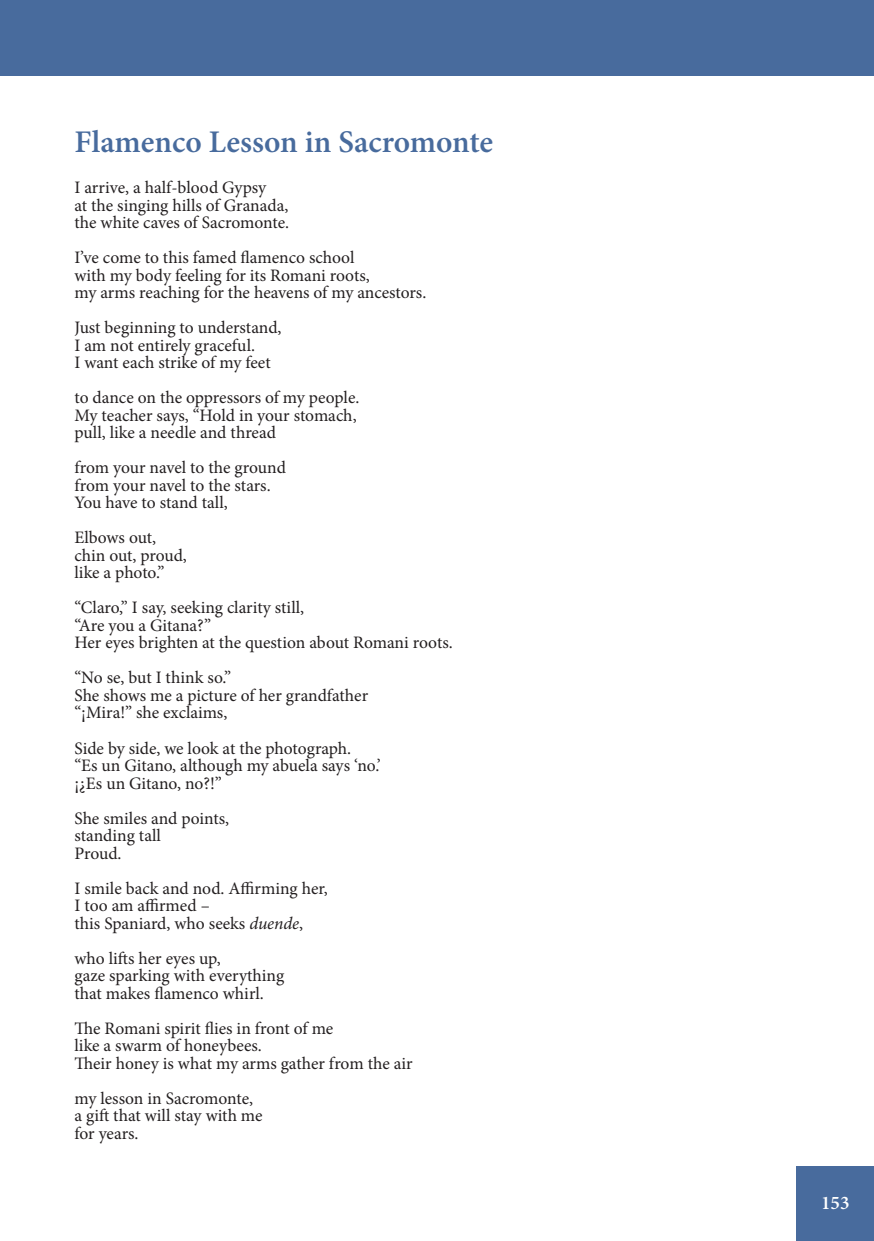
<style>
.page{position:relative;width:874px;height:1241px;background:#fff}
.page>*{position:absolute;margin:0;border:0;box-sizing:border-box;transform-origin:0 0}
.Subtitle{font:600 31.5px "Minion Pro";color:#486b9d}
.Heading_3_White{font:600 19.25px "Minion Pro";color:#fff}
.body_text{font:17.5px/17.5px "Minion Pro";letter-spacing:-.005em;color:#231f20}
.s1{font-style:italic}
</style>
<div class="page">
<div style="left:796px;top:1166px;width:77px;height:74px;background:#486b9d"></div>
<div style="left:0;top:0;width:873px;height:75px;background:#486b9d"></div>
<p class="Subtitle" style="left:74px;top:120px;width:420px">Flamenco Lesson in Sacromonte</p>
<p class="body_text" style="left:74px;top:179px;width:193px">I arrive, a half-blood Gypsy</p>
<p class="body_text" style="left:74px;top:196px;width:215px">at the singing hills of Granada,</p>
<p class="body_text" style="left:74px;top:214px;width:216px">the white caves of Sacromonte.</p>
<p class="body_text" style="left:74px;top:249px;width:281px">I’ve come to this famed flamenco school</p>
<p class="body_text" style="left:74px;top:266px;width:297px">with my body feeling for its Romani roots,</p>
<p class="body_text" style="left:74px;top:284px;width:353px">my arms reaching for the heavens of my ancestors.</p>
<p class="body_text" style="left:74px;top:319px;width:208px">Just beginning to understand,</p>
<p class="body_text" style="left:74px;top:336px;width:182px">I am not entirely graceful.</p>
<p class="body_text" style="left:74px;top:354px;width:198px">I want each strike of my feet</p>
<p class="body_text" style="left:74px;top:389px;width:286px">to dance on the oppressors of my people.</p>
<p class="body_text" style="left:74px;top:406px;width:283px">My teacher says, “Hold in your stomach,</p>
<p class="body_text" style="left:74px;top:424px;width:203px">pull, like a needle and thread</p>
<p class="body_text" style="left:74px;top:459px;width:213px">from your navel to the ground</p>
<p class="body_text" style="left:74px;top:476px;width:197px">from your navel to the stars.</p>
<p class="body_text" style="left:74px;top:494px;width:155px">You have to stand tall,</p>
<p class="body_text" style="left:74px;top:529px;width:83px">Elbows out,</p>
<p class="body_text" style="left:74px;top:546px;width:114px">chin out, proud,</p>
<p class="body_text" style="left:74px;top:564px;width:92px">like a photo.”</p>
<p class="body_text" style="left:74px;top:599px;width:231px">“Claro,” I say, seeking clarity still,</p>
<p class="body_text" style="left:74px;top:616px;width:138px">“Are you a Gitana?”</p>
<p class="body_text" style="left:74px;top:634px;width:379px">Her eyes brighten at the question about Romani roots.</p>
<p class="body_text" style="left:74px;top:669px;width:158px">“No se, but I think so.”</p>
<p class="body_text" style="left:74px;top:686px;width:295px">She shows me a picture of her grandfather</p>
<p class="body_text" style="left:74px;top:704px;width:154px">“¡Mira!” she exclaims,</p>
<p class="body_text" style="left:74px;top:739px;width:278px">Side by side, we look at the photograph.</p>
<p class="body_text" style="left:74px;top:756px;width:308px">“Es un Gitano, although my abuela says ‘no.’</p>
<p class="body_text" style="left:74px;top:774px;width:149px">¡¿Es un Gitano, no?!”</p>
<p class="body_text" style="left:74px;top:809px;width:156px">She smiles and points,</p>
<p class="body_text" style="left:74px;top:826px;width:88px">standing tall</p>
<p class="body_text" style="left:74px;top:844px;width:49px">Proud.</p>
<p class="body_text" style="left:74px;top:879px;width:255px">I smile back and nod. Affirming her,</p>
<p class="body_text" style="left:74px;top:896px;width:137px">I too am affirmed –</p>
<p class="body_text" style="left:74px;top:914px;width:230px">this Spaniard, who seeks <span class="s1">duende</span>,</p>
<p class="body_text" style="left:74px;top:949px;width:148px">who lifts her eyes up,</p>
<p class="body_text" style="left:74px;top:966px;width:211px">gaze sparking with everything that makes flamenco whirl.</p>
<p class="body_text" style="left:74px;top:1019px;width:260px">The Romani spirit flies in front of me</p>
<p class="body_text" style="left:74px;top:1036px;width:189px">like a swarm of honeybees.</p>
<p class="body_text" style="left:74px;top:1054px;width:339px">Their honey is what my arms gather from the air</p>
<p class="body_text" style="left:74px;top:1089px;width:180px">my lesson in Sacromonte,</p>
<p class="body_text" style="left:74px;top:1106px;width:190px">a gift that will stay with me</p>
<p class="body_text" style="left:74px;top:1124px;width:65px">for years.</p>
<p class="Heading_3_White" style="left:820px;top:1189px;width:30px">153</p>
</div>
